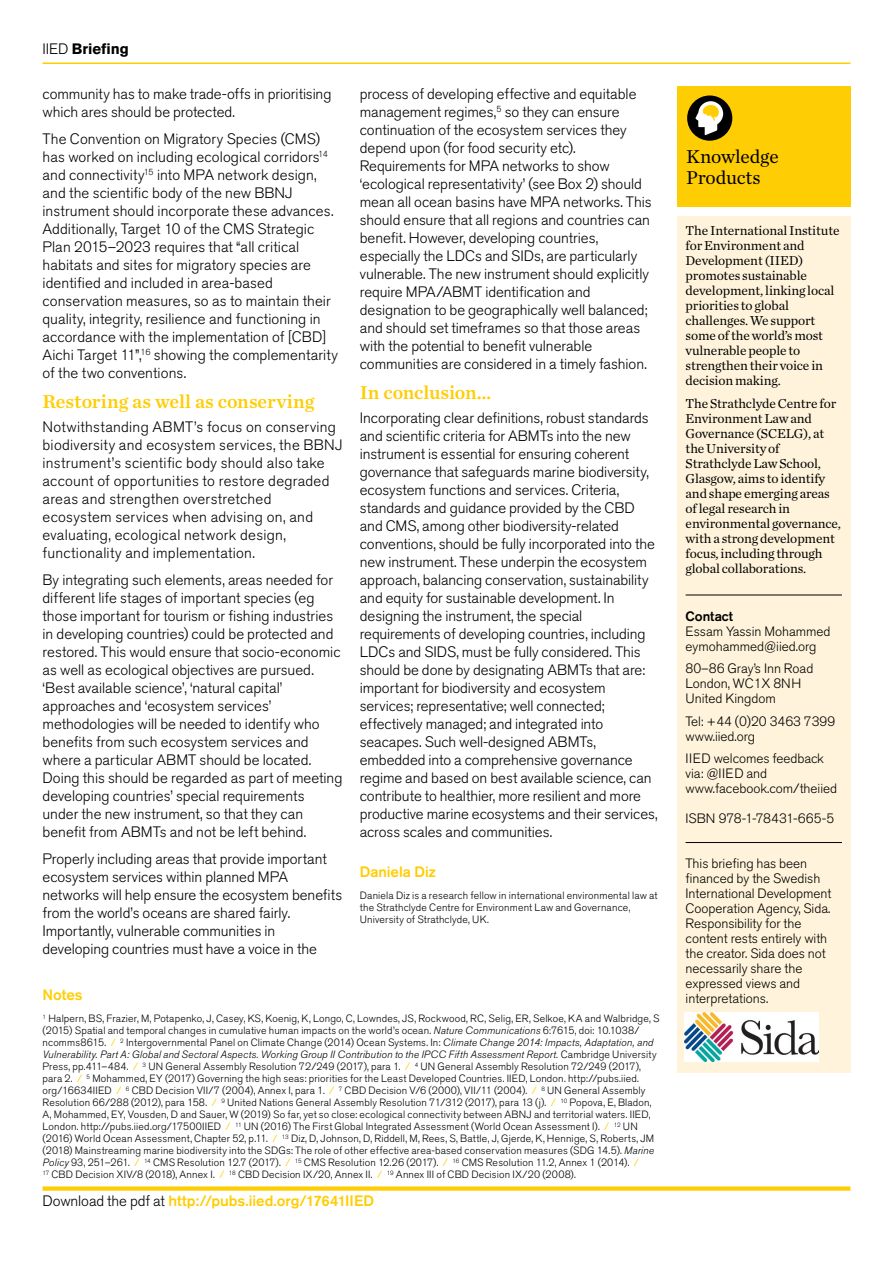
<style>
.page{position:relative;width:893px;height:1263px;background:#fff}
.page>*{position:absolute;margin:0;border:0;box-sizing:border-box;transform-origin:0 0}
.t1{font:19.5px "Chronicle Text G1 Semi";letter-spacing:-.005em;color:#ffcd03}
.t2{font:19.5px/20.7px "Chronicle Text G1";letter-spacing:-.01em;color:#000}
.t3{font:300 15px/18px "Akzidenz Grotesk BE";color:#000}
.t4{font:300 15px/18px "Akzidenz Grotesk BE";letter-spacing:.02em;color:#000}
.t5{font:500 15px "Akzidenz Grotesk BE";letter-spacing:-.005em;color:#ffcd03}
.t6{font:700 15px "Akzidenz Grotesk BE";letter-spacing:-.005em;color:#000}
.t7{font:13.5px/15px "Chronicle Text G1";letter-spacing:-.01em;color:#000}
.t8{font:300 13.5px/15px "Akzidenz Grotesk BE";letter-spacing:-.005em;color:#000}
.t9{font:500 13.5px "Akzidenz Grotesk BE";letter-spacing:-.005em;color:#000}
.t10{font:300 10.5px/12px "Akzidenz Grotesk BE";letter-spacing:.015em;color:#000}
.s1{font-weight:300}
.s2{font-style:italic}
.s3{color:#ffcd03}
.s4{font-weight:300;color:#000}
</style>
<div class="page">
<div style="left:677px;top:86px;width:173px;height:121px;background:#ffcd03"></div>
<div style="left:687px;top:95px;width:45px;height:46px;background:#000;border-radius:50%"></div>
<svg style="left:695px;top:101px;width:28px;height:34px"></svg>
<div style="left:677px;top:216px;width:173px;height:856px;background:#fff4db"></div>
<hr style="left:686px;top:595px;width:156px;height:1px;background:#000">
<hr style="left:686px;top:842px;width:156px;height:1px;background:#000">
<hr style="left:43px;top:63px;width:807px;height:1px;background:#ffcd03">
<div style="left:43px;top:1186px;width:807px;height:5px;background:#ffcd03"></div>
<img style="left:684px;top:1012px;width:135px;height:49px">
<p class="t6" style="left:43px;top:40px;width:88px"><span class="s1">IIED</span> Briefing</p>
<p class="t3" style="left:43px;top:85px;width:290px">community has to make trade-offs in prioritising which ares should be protected.</p>
<p class="t3" style="left:43px;top:130px;width:297px">The Convention on Migratory Species (CMS) has worked on including ecological corridors<sup>14 </sup>and connectivity<sup>15</sup> into MPA network design, and the scientific body of the new BBNJ instrument should incorporate these advances.<br>Additionally, Target 10 of the CMS Strategic Plan 2015–2023 requires that “all critical habitats and sites for migratory species are identified and included in area-based conservation measures, so as to maintain their quality, integrity, resilience and functioning in accordance with the implementation of [CBD] Aichi Target 11”,<sup>16</sup> showing the complementarity of the two conventions.</p>
<h1 class="t1" style="left:43px;top:386px;width:273px">Restoring as well as conserving</h1>
<p class="t4" style="left:43px;top:418px;width:302px">Notwithstanding ABMT’s focus on conserving biodiversity and ecosystem services, the BBNJ instrument’s scientific body should also take account of opportunities to restore degraded areas and strengthen overstretched ecosystem services when advising on, and evaluating, ecological network design, functionality and implementation.</p>
<p class="t3" style="left:43px;top:571px;width:302px">By integrating such elements, areas needed for different life stages of important species (eg those important for tourism or fishing industries in developing countries) could be protected and restored. This would ensure that socio-economic as well as ecological objectives are pursued. ‘Best available science’, ‘natural capital’ approaches and ‘ecosystem services’ methodologies will be needed to identify who benefits from such ecosystem services and where a particular ABMT should be located.<br>Doing this should be regarded as part of meeting developing countries’ special requirements under the new instrument, so that they can benefit from ABMTs and not be left behind.</p>
<p class="t3" style="left:43px;top:850px;width:301px">Properly including areas that provide important ecosystem services within planned MPA networks will help ensure the ecosystem benefits from the world’s oceans are shared fairly.<br>Importantly, vulnerable communities in developing countries must have a voice in the</p>
<p class="t3" style="left:360px;top:85px;width:293px">process of developing effective and equitable management regimes,<sup>5</sup> so they can ensure continuation of the ecosystem services they depend upon (for food security etc).<br>Requirements for MPA networks to show ‘ecological representativity’ (see Box 2) should mean all ocean basins have MPA networks. This should ensure that all regions and countries can benefit. However, developing countries, especially the LDCs and SIDs, are particularly vulnerable. The new instrument should explicitly require MPA/ABMT identification and designation to be geographically well balanced; and should set timeframes so that those areas with the potential to benefit vulnerable communities are considered in a timely fashion.</p>
<h1 class="t1" style="left:360px;top:377px;width:133px">In conclusion…</h1>
<p class="t3" style="left:360px;top:409px;width:299px">Incorporating clear definitions, robust standards and scientific criteria for ABMTs into the new instrument is essential for ensuring coherent governance that safeguards marine biodiversity, ecosystem functions and services. Criteria, standards and guidance provided by the CBD and CMS, among other biodiversity-related conventions, should be fully incorporated into the new instrument. These underpin the ecosystem approach, balancing conservation, sustainability and equity for sustainable development. In designing the instrument, the special requirements of developing countries, including LDCs and SIDS, must be fully considered. This should be done by designating ABMTs that are: important for biodiversity and ecosystem services; representative; well connected; effectively managed; and integrated into seacapes. Such well-designed ABMTs, embedded into a comprehensive governance regime and based on best available science, can contribute to healthier, more resilient and more productive marine ecosystems and their services, across scales and communities.</p>
<p class="t5" style="left:360px;top:862px;width:78px">Daniela Diz</p>
<p class="t10" style="left:360px;top:889px;width:299px">Daniela Diz is a research fellow in international environmental law at the Strathclyde Centre for Environment Law and Governance,<br>University of Strathclyde, UK.</p>
<p class="t5" style="left:43px;top:986px;width:42px">Notes</p>
<p class="t10" style="left:43px;top:1013px;width:619px"><sup>1</sup> Halpern, BS, Frazier, M, Potapenko, J, Casey, KS, Koenig, K, Longo, C, Lowndes, JS, Rockwood, RC, Selig, ER, Selkoe, KA and Walbridge, S (2015) Spatial and temporal changes in cumulative human impacts on the world’s ocean. <span class="s2">Nature Communications</span> 6:7615, doi: 10.1038/ ncomms8615. <span class="s3">/</span> <sup>2</sup> Intergovernmental Panel on Climate Change (2014) Ocean Systems. In: <span class="s2">Climate Change 2014: Impacts, Adaptation, and Vulnerability. Part A: Global and Sectoral Aspects. Working Group II Contribution to the IPCC Fifth Assessment Report.</span> Cambridge University Press, pp.411–484. <span class="s3">/</span> <sup>3</sup> UN General Assembly Resolution 72/249 (2017), para 1. <span class="s3">/</span> <sup>4</sup> UN General Assembly Resolution 72/249 (2017), para 2. <span class="s3">/</span> <sup>5</sup> Mohammed, EY (2017) Governing the high seas: priorities for the Least Developed Countries. IIED, London. http://pubs.iied. org/16634IIED <span class="s3">/</span> <sup>6</sup> CBD Decision VII/7 (2004), Annex I, para 1. <span class="s3">/</span> <sup>7</sup> CBD Decision V/6 (2000), VII/11 (2004). <span class="s3">/</span> <sup>8</sup> UN General Assembly Resolution 66/288 (2012), para 158. <span class="s3">/</span> <sup>9</sup> United Nations General Assembly Resolution 71/312 (2017), para 13 (j). <span class="s3">/</span> <sup>10</sup> Popova, E, Bladon, A, Mohammed, EY, Vousden, D and Sauer, W (2019) So far, yet so close: ecological connectivity between ABNJ and territorial waters. IIED, London. http://pubs.iied.org/17500IIED <span class="s3">/</span> <sup>11</sup> UN (2016) The First Global Integrated Assessment (World Ocean Assessment I). <span class="s3">/</span> <sup>12</sup> UN (2016) World Ocean Assessment, Chapter 52, p.11. <span class="s3">/</span> <sup>13</sup> Diz, D, Johnson, D, Riddell, M, Rees, S, Battle, J, Gjerde, K, Hennige, S, Roberts, JM (2018) Mainstreaming marine biodiversity into the SDGs: The role of other effective area-based conservation measures (SDG 14.5). <span class="s2">Marine Policy</span> 93, 251–261. <span class="s3">/</span> <sup>14</sup> CMS Resolution 12.7 (2017). <span class="s3">/</span> <sup>15</sup> CMS Resolution 12.26 (2017). <span class="s3">/</span> <sup>16</sup> CMS Resolution 11.2, Annex 1 (2014). <span class="s3">/<br></span><sup>17</sup> CBD Decision XIV/8 (2018), Annex I. <span class="s3">/</span> <sup>18</sup> CBD Decision IX/20, Annex II. <span class="s3">/</span> <sup>19</sup> Annex III of CBD Decision IX/20 (2008).</p>
<p class="t5" style="left:43px;top:1192px;width:333px"><span class="s4">Download the pdf at</span> http://pubs.iied.org/17641IIED</p>
<h1 class="t2" style="left:686px;top:145px;width:94px">Knowledge<br>Products</h1>
<p class="t7" style="left:686px;top:223px;width:155px">The International Institute for Environment and<br>Development (IIED) promotes sustainable development, linking local priorities to global challenges. We support some of the world’s most vulnerable people to strengthen their voice in decision making.</p>
<p class="t7" style="left:686px;top:395px;width:157px">The Strathclyde Centre for<br>Environment Law and<br>Governance (SCELG), at the University of<br>Strathclyde Law School,<br>Glasgow, aims to identify and shape emerging areas of legal research in environmental governance, with a strong development focus, including through global collaborations.</p>
<p class="t9" style="left:686px;top:608px;width:49px">Contact</p>
<p class="t8" style="left:686px;top:624px;width:146px">Essam Yassin Mohammed eymohammed@iied.org</p>
<p class="t8" style="left:686px;top:661px;width:129px">80–86 Gray’s Inn Road<br>London, WC1X 8NH<br>United Kingdom</p>
<p class="t8" style="left:686px;top:714px;width:151px">Tel: +44 (0)20 3463 7399 www.iied.org</p>
<p class="t8" style="left:686px;top:751px;width:153px">IIED welcomes feedback via: @IIED and www.facebook.com/theiied</p>
<p class="t8" style="left:686px;top:811px;width:150px">ISBN 978-1-78431-665-5</p>
<p class="t8" style="left:686px;top:856px;width:147px">This briefing has been financed by the Swedish<br>International Development<br>Cooperation Agency, Sida.<br>Responsibility for the content rests entirely with the creator. Sida does not necessarily share the expressed views and interpretations.</p>
</div>
